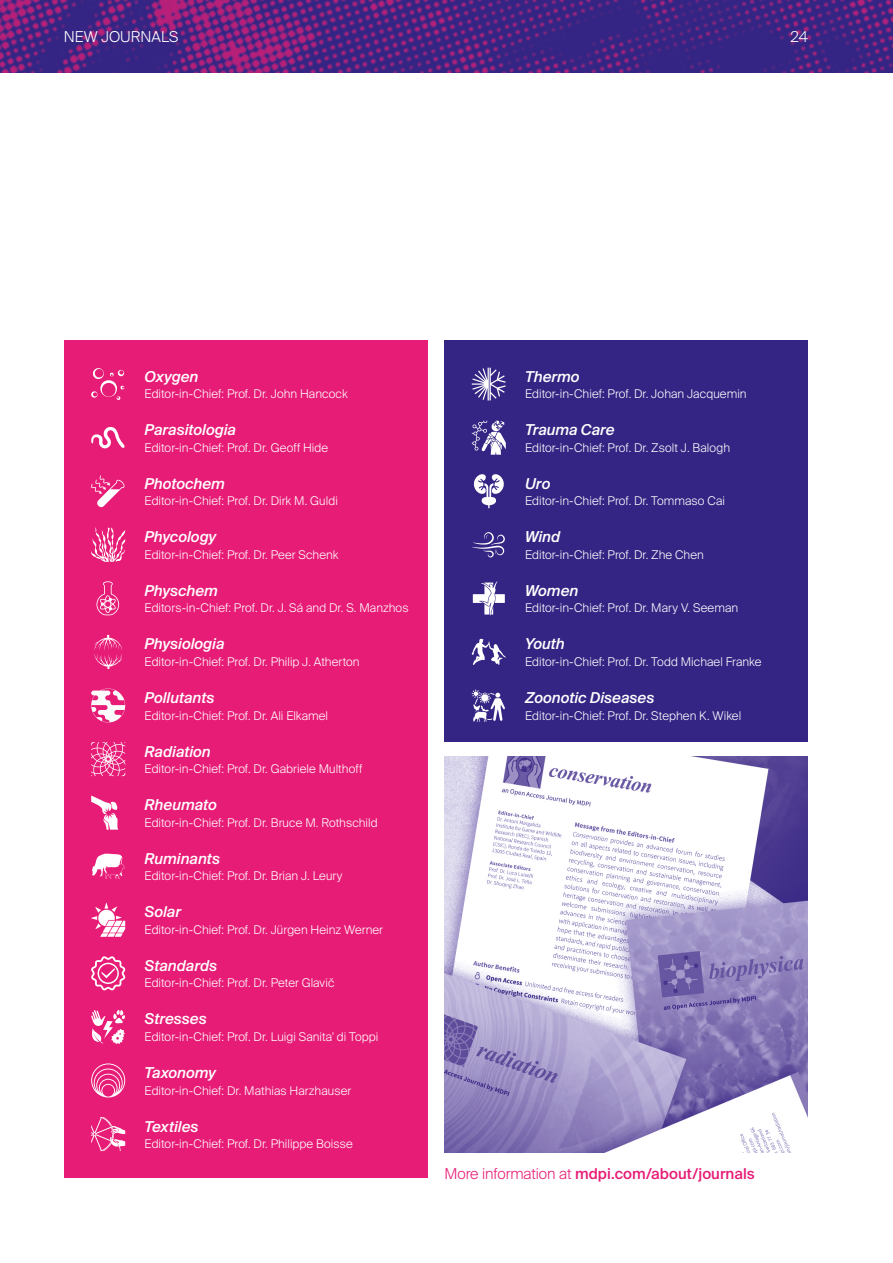
<style>
.page{position:relative;width:893px;height:1263px;background:#fff}
.page>*{position:absolute;margin:0;border:0;box-sizing:border-box;transform-origin:0 0}
.t1{font:italic 500 15px "Suisse Intl";color:#fff}
.t2{font:500 15px "Suisse Intl";letter-spacing:.005em;color:#e71c76}
.t3{font:300 15px "Suisse Intl";letter-spacing:.005em;color:#fff}
.t4{font:300 12px "Suisse Intl";letter-spacing:.005em;color:#fff}
.s1{font-weight:300}
</style>
<div class="page">
<img style="left:0;top:0;width:893px;height:72px">
<div style="left:64px;top:340px;width:363px;height:838px;background:#e71c76"></div>
<div style="left:444px;top:340px;width:364px;height:402px;background:#342584"></div>
<img style="left:444px;top:757px;width:364px;height:395px">
<svg style="left:473px;top:581px;width:32px;height:34px"></svg>
<svg style="left:472px;top:532px;width:33px;height:25px"></svg>
<svg style="left:472px;top:639px;width:34px;height:26px"></svg>
<svg style="left:472px;top:689px;width:33px;height:33px"></svg>
<svg style="left:91px;top:528px;width:34px;height:34px"></svg>
<svg style="left:97px;top:581px;width:22px;height:34px"></svg>
<svg style="left:91px;top:742px;width:34px;height:34px"></svg>
<svg style="left:94px;top:635px;width:28px;height:34px"></svg>
<svg style="left:91px;top:688px;width:34px;height:34px"></svg>
<svg style="left:91px;top:796px;width:27px;height:34px"></svg>
<svg style="left:92px;top:854px;width:33px;height:25px"></svg>
<svg style="left:91px;top:1010px;width:34px;height:34px"></svg>
<svg style="left:91px;top:903px;width:34px;height:34px"></svg>
<svg style="left:91px;top:1063px;width:34px;height:34px"></svg>
<svg style="left:91px;top:956px;width:34px;height:34px"></svg>
<svg style="left:91px;top:1117px;width:34px;height:34px"></svg>
<svg style="left:472px;top:368px;width:34px;height:32px"></svg>
<svg style="left:472px;top:421px;width:34px;height:34px"></svg>
<svg style="left:474px;top:474px;width:30px;height:34px"></svg>
<svg style="left:91px;top:368px;width:33px;height:32px"></svg>
<svg style="left:91px;top:427px;width:34px;height:21px"></svg>
<svg style="left:91px;top:475px;width:34px;height:32px"></svg>
<p class="t3" style="left:64px;top:28px;width:116px">NEW JOURNALS</p>
<p class="t3" style="left:791px;top:28px;width:19px">24</p>
<p class="t1" style="left:145px;top:368px;width:55px">Oxygen</p>
<p class="t4" style="left:145px;top:387px;width:205px">Editor-in-Chief: Prof. Dr. John Hancock</p>
<p class="t1" style="left:145px;top:421px;width:93px">Parasitologia</p>
<p class="t4" style="left:145px;top:441px;width:185px">Editor-in-Chief: Prof. Dr. Geoff Hide</p>
<p class="t1" style="left:145px;top:475px;width:82px">Photochem</p>
<p class="t4" style="left:145px;top:494px;width:195px">Editor-in-Chief: Prof. Dr. Dirk M. Guldi</p>
<p class="t1" style="left:145px;top:528px;width:73px">Phycology</p>
<p class="t4" style="left:145px;top:548px;width:196px">Editor-in-Chief: Prof. Dr. Peer Schenk</p>
<p class="t1" style="left:145px;top:582px;width:75px">Physchem</p>
<p class="t4" style="left:145px;top:601px;width:265px">Editors-in-Chief: Prof. Dr. J. Sá and Dr. S. Manzhos</p>
<p class="t1" style="left:145px;top:635px;width:81px">Physiologia</p>
<p class="t4" style="left:145px;top:655px;width:217px">Editor-in-Chief: Prof. Dr. Philip J. Atherton</p>
<p class="t1" style="left:145px;top:689px;width:71px">Pollutants</p>
<p class="t4" style="left:145px;top:708px;width:185px">Editor-in-Chief: Prof. Dr. Ali Elkamel</p>
<p class="t1" style="left:145px;top:743px;width:68px">Radiation</p>
<p class="t4" style="left:145px;top:762px;width:219px">Editor-in-Chief: Prof. Dr. Gabriele Multhoff</p>
<p class="t1" style="left:145px;top:796px;width:74px">Rheumato</p>
<p class="t4" style="left:145px;top:815px;width:235px">Editor-in-Chief: Prof. Dr. Bruce M. Rothschild</p>
<p class="t1" style="left:145px;top:850px;width:77px">Ruminants</p>
<p class="t4" style="left:145px;top:869px;width:199px">Editor-in-Chief: Prof. Dr. Brian J. Leury</p>
<p class="t1" style="left:145px;top:903px;width:38px">Solar</p>
<p class="t4" style="left:145px;top:923px;width:240px">Editor-in-Chief: Prof. Dr. Jürgen Heinz Werner</p>
<p class="t1" style="left:145px;top:957px;width:74px">Standards</p>
<p class="t4" style="left:145px;top:976px;width:191px">Editor-in-Chief: Prof. Dr. Peter Glavič</p>
<p class="t1" style="left:145px;top:1010px;width:64px">Stresses</p>
<p class="t4" style="left:145px;top:1030px;width:235px">Editor-in-Chief: Prof. Dr. Luigi Sanita' di Toppi</p>
<p class="t1" style="left:145px;top:1064px;width:73px">Taxonomy</p>
<p class="t4" style="left:145px;top:1083px;width:208px">Editor-in-Chief: Dr. Mathias Harzhauser</p>
<p class="t1" style="left:145px;top:1117px;width:56px">Textiles</p>
<p class="t4" style="left:145px;top:1137px;width:210px">Editor-in-Chief: Prof. Dr. Philippe Boisse</p>
<p class="t1" style="left:525px;top:368px;width:56px">Thermo</p>
<p class="t4" style="left:525px;top:387px;width:223px">Editor-in-Chief: Prof. Dr. Johan Jacquemin</p>
<p class="t1" style="left:525px;top:421px;width:91px">Trauma Care</p>
<p class="t4" style="left:525px;top:441px;width:206px">Editor-in-Chief: Prof. Dr. Zsolt J. Balogh</p>
<p class="t1" style="left:525px;top:475px;width:27px">Uro</p>
<p class="t4" style="left:525px;top:494px;width:201px">Editor-in-Chief: Prof. Dr. Tommaso Cai</p>
<p class="t1" style="left:525px;top:528px;width:37px">Wind</p>
<p class="t4" style="left:525px;top:548px;width:180px">Editor-in-Chief: Prof. Dr. Zhe Chen</p>
<p class="t1" style="left:525px;top:582px;width:55px">Women</p>
<p class="t4" style="left:525px;top:601px;width:214px">Editor-in-Chief: Prof. Dr. Mary V. Seeman</p>
<p class="t1" style="left:525px;top:635px;width:41px">Youth</p>
<p class="t4" style="left:525px;top:655px;width:238px">Editor-in-Chief: Prof. Dr. Todd Michael Franke</p>
<p class="t1" style="left:525px;top:689px;width:131px">Zoonotic Diseases</p>
<p class="t4" style="left:525px;top:708px;width:218px">Editor-in-Chief: Prof. Dr. Stephen K. Wikel</p>
<p class="t2" style="left:444px;top:1165px;width:312px"><span class="s1">More information at</span> mdpi.com/about/journals</p>
</div>
